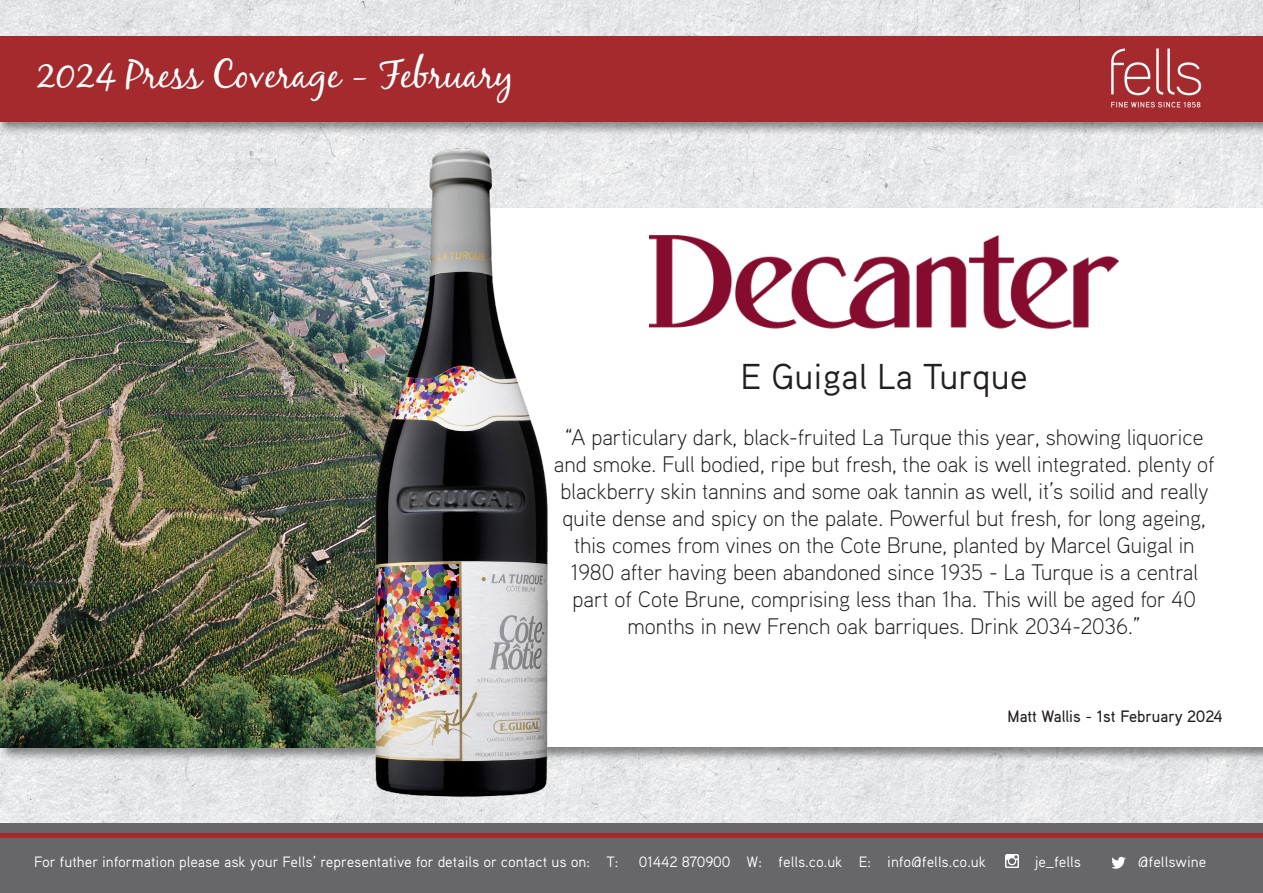
<style>
.page{position:relative;width:1263px;height:893px;background:#fff}
.page>*{position:absolute;margin:0;border:0;box-sizing:border-box;transform-origin:0 0}
.t1{font:39px "Black Jack";color:#fff}
.t2{font:36px "Aaux Pro OT";color:#231f20}
.t3{font:300 22.5px/27px "Aaux Pro OT";color:#231f20;text-align:center}
.t4{font:500 16.5px "Aaux Pro OT";color:#231f20}
.t5{font:15px "Aaux Pro OT";color:#fff}
</style>
<div class="page">
<img style="left:0;top:0;width:1263px;height:824px">
<div style="left:0;top:824px;width:1263px;height:69px;background:#67676a"></div>
<div style="left:0;top:833px;width:1263px;height:5px;background:#a52a2e"></div>
<img style="left:1112px;top:856px;width:13px;height:13px">
<img style="left:1005px;top:854px;width:14px;height:14px">
<div style="left:454px;top:206px;width:809px;height:555px;background:#231f20;opacity:.5"></div>
<div style="left:456px;top:208px;width:807px;height:539px;background:#fff"></div>
<img style="left:649px;top:235px;width:469px;height:94px">
<div style="left:0;top:206px;width:470px;height:556px;background:#231f20;opacity:.5"></div>
<img style="left:0;top:208px;width:320px;height:539px">
<img style="left:320px;top:135px;width:269px;height:681px">
<div style="left:0;top:34px;width:1263px;height:101px;background:#231f20;opacity:.49"></div>
<div style="left:0;top:36px;width:1263px;height:85px;background:#a52a2e"></div>
<img style="left:1084px;top:31px;width:179px;height:77px">
<p class="t1" style="left:36px;top:50px;width:479px">2024 Press Coverage - February</p>
<p class="t2" style="left:740px;top:354px;width:289px">E Guigal La Turque</p>
<p class="t3" style="left:554px;top:423px;width:662px">“A particulary dark, black-fruited La Turque this year, showing liquorice and smoke. Full bodied, ripe but fresh, the oak is well integrated. plenty of blackberry skin tannins and some oak tannin as well, it’s soilid and really quite dense and spicy on the palate. Powerful but fresh, for long ageing, this comes from vines on the Cote Brune, planted by Marcel Guigal in 1980 after having been abandoned since 1935 - La Turque is a central part of Cote Brune, comprising less than 1ha. This will be aged for 40 months in new French oak barriques. Drink 2034-2036.”</p>
<p class="t4" style="left:1007px;top:706px;width:217px">Matt Wallis - 1st February 2024</p>
<p class="t5" style="left:34px;top:852px;width:557px">For futher information please ask your Fells’ representative for details or contact us on:</p>
<p class="t5" style="left:606px;top:852px;width:14px">T:</p>
<p class="t5" style="left:639px;top:852px;width:349px">01442 870900 W: fells.co.uk E: info@fells.co.uk</p>
<p class="t5" style="left:1035px;top:852px;width:48px">je_fells</p>
<p class="t5" style="left:1138px;top:852px;width:70px">@fellswine</p>
</div>
